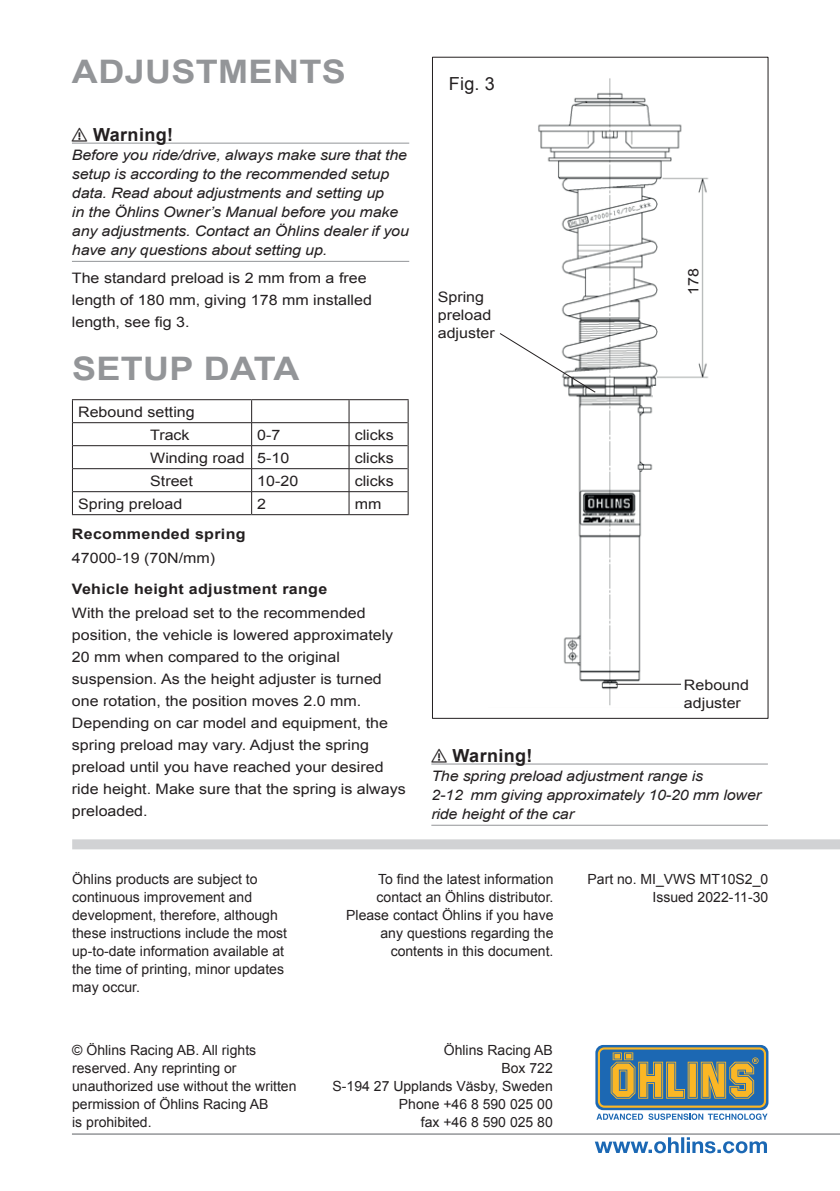
<style>
.page{position:relative;width:840px;height:1191px;background:#fff}
.page>*{position:absolute;margin:0;border:0;box-sizing:border-box;transform-origin:0 0}
.t1{font:700 32.4px "Arial";letter-spacing:.01em;color:#939598;scale:1.11 1}
.t2{font:700 18px "Arial";letter-spacing:.02em;color:#231f20}
.t3{font:18px "Arial";color:#231f20}
.t4{font:14.4px/22px "Arial";color:#231f20;scale:1.11 1}
.t5{font:italic 14.4px/19px "Arial";letter-spacing:-.01em;color:#231f20;scale:1.11 1}
.t6{font:700 14.4px "Arial";letter-spacing:.02em;color:#231f20;scale:1.11 1}
.t7{font:14px/18px "Arial";color:#231f20;text-align:right}
</style>
<div class="page">
<div style="left:72px;top:839px;width:767px;height:10px;background:#d1d2d4"></div>
<svg style="left:594px;top:1137px;width:172px;height:16px"></svg>
<hr style="left:72px;top:1133px;width:767px;height:1px;background:#939598">
<svg style="left:595px;top:1045px;width:173px;height:65px"></svg>
<svg style="left:597px;top:1047px;width:168px;height:60px;background:#778878"></svg>
<svg style="left:596px;top:1113px;width:46px;height:7px"></svg>
<svg style="left:648px;top:1113px;width:119px;height:7px"></svg>
<img style="left:538px;top:78px;width:171px;height:628px">
<div style="left:530px;top:677px;width:48px;height:9px;background:#fff"></div>
<div style="left:653px;top:387px;width:60px;height:33px;background:#fff"></div>
<div style="left:693px;top:380px;width:17px;height:7px;background:#fff"></div>
<hr style="left:72px;top:143px;width:337px;height:1px;background:#939598">
<hr style="left:72px;top:261px;width:337px;height:1px;background:#939598">
<hr style="left:72px;top:399px;width:179px;height:1px;background:#231f20">
<hr style="left:251px;top:399px;width:98px;height:1px;background:#231f20">
<hr style="left:349px;top:399px;width:59px;height:1px;background:#231f20">
<svg style="left:72px;top:400px;width:1px;height:114px"></svg>
<svg style="left:407px;top:400px;width:1px;height:114px"></svg>
<hr style="left:72px;top:514px;width:179px;height:1px;background:#231f20">
<hr style="left:251px;top:514px;width:98px;height:1px;background:#231f20">
<hr style="left:349px;top:514px;width:59px;height:1px;background:#231f20">
<hr style="left:73px;top:422px;width:178px;height:1px;background:#231f20">
<hr style="left:251px;top:422px;width:98px;height:1px;background:#231f20">
<hr style="left:349px;top:422px;width:58px;height:1px;background:#231f20">
<hr style="left:73px;top:445px;width:178px;height:1px;background:#231f20">
<hr style="left:251px;top:445px;width:98px;height:1px;background:#231f20">
<hr style="left:349px;top:445px;width:58px;height:1px;background:#231f20">
<hr style="left:73px;top:468px;width:178px;height:1px;background:#231f20">
<hr style="left:251px;top:468px;width:98px;height:1px;background:#231f20">
<hr style="left:349px;top:468px;width:58px;height:1px;background:#231f20">
<hr style="left:73px;top:491px;width:178px;height:1px;background:#231f20">
<hr style="left:251px;top:491px;width:98px;height:1px;background:#231f20">
<svg style="left:251px;top:400px;width:1px;height:114px"></svg>
<hr style="left:349px;top:491px;width:58px;height:1px;background:#231f20">
<svg style="left:348px;top:400px;width:1px;height:114px"></svg>
<svg style="left:499px;top:332px;width:97px;height:61px"></svg>
<hr style="left:615px;top:684px;width:65px;height:1px;background:#231f20">
<hr style="left:431px;top:763px;width:336px;height:1px;background:#939598">
<hr style="left:431px;top:825px;width:336px;height:1px;background:#939598">
<h1 class="t1" style="left:72px;top:50px;width:248px">ADJUSTMENTS</h1>
<p class="t2" style="left:72px;top:123px;width:103px">⚠ Warning!</p>
<p class="t5" style="left:72px;top:146px;width:305px">Before you ride/drive, always make sure that the setup is according to the recommended setup data. Read about adjustments and setting up<br>in the Öhlins Owner’s Manual before you make any adjustments. Contact an Öhlins dealer if you have any questions about setting up.</p>
<p class="t4" style="left:72px;top:267px;width:271px">The standard preload is 2 mm from a free length of 180 mm, giving 178 mm installed length, see fig 3.</p>
<h1 class="t1" style="left:72px;top:346px;width:206px">SETUP DATA</h1>
<p class="t4" style="left:150px;top:400px;width:42px;line-height:23px;text-indent:-72px">Rebound setting<br>Track</p>
<p class="t4" style="left:257px;top:424px;width:22px">0-7</p>
<p class="t4" style="left:354px;top:424px;width:37px">clicks</p>
<p class="t4" style="left:150px;top:447px;width:127px">Winding road 5-10</p>
<p class="t4" style="left:354px;top:447px;width:37px">clicks</p>
<p class="t4" style="left:150px;top:470px;width:40px">Street</p>
<p class="t4" style="left:257px;top:470px;width:38px">10-20</p>
<p class="t4" style="left:354px;top:470px;width:37px">clicks</p>
<p class="t4" style="left:78px;top:493px;width:95px">Spring preload</p>
<p class="t4" style="left:257px;top:493px;width:10px">2</p>
<p class="t4" style="left:354px;top:493px;width:26px">mm</p>
<p class="t6" style="left:72px;top:524px;width:158px">Recommended spring</p>
<p class="t4" style="left:72px;top:546px;width:130px">47000-19 (70N/mm)</p>
<p class="t6" style="left:72px;top:579px;width:231px">Vehicle height adjustment range</p>
<p class="t4" style="left:72px;top:602px;width:302px">With the preload set to the recommended position, the vehicle is lowered approximately 20 mm when compared to the original suspension. As the height adjuster is turned one rotation, the position moves 2.0 mm.<br>Depending on car model and equipment, the spring preload may vary. Adjust the spring preload until you have reached your desired ride height. Make sure that the spring is always preloaded.</p>
<p class="t3" style="left:448px;top:72px;width:47px">Fig. 3</p>
<p class="t4" style="left:437px;top:288px;width:53px;line-height:18px">Spring preload adjuster</p>
<p class="t4" style="left:682px;top:295px;width:26px;rotate:-90deg">178</p>
<p class="t4" style="left:683px;top:675px;width:60px;line-height:18px">Rebound adjuster</p>
<p class="t2" style="left:431px;top:744px;width:103px">⚠ Warning!</p>
<p class="t5" style="left:431px;top:767px;width:298px">The spring preload adjustment range is<br>2-12 mm giving approximately 10-20 mm lower ride height of the car</p>
<p class="t7" style="left:72px;top:870px;width:216px;text-align:left">Öhlins products are subject to continuous improvement and development, therefore, although these instructions include the most up-to-date information available at the time of printing, minor updates may occur.</p>
<p class="t7" style="left:346px;top:870px;width:209px">To find the latest information contact an Öhlins distributor.<br>Please contact Öhlins if you have any questions regarding the contents in this document.</p>
<p class="t7" style="left:72px;top:1041px;width:226px;text-align:left">© Öhlins Racing AB. All rights reserved. Any reprinting or unauthorized use without the written permission of Öhlins Racing AB<br>is prohibited.</p>
<p class="t7" style="left:332px;top:1041px;width:221px">Öhlins Racing AB<br>Box 722<br>S-194 27 Upplands Väsby, Sweden<br>Phone +46 8 590 025 00<br>fax +46 8 590 025 80</p>
<p class="t7" style="left:587px;top:869px;width:182px">Part no. MI_VWS MT10S2_0<br>Issued 2022-11-30</p>
</div>
